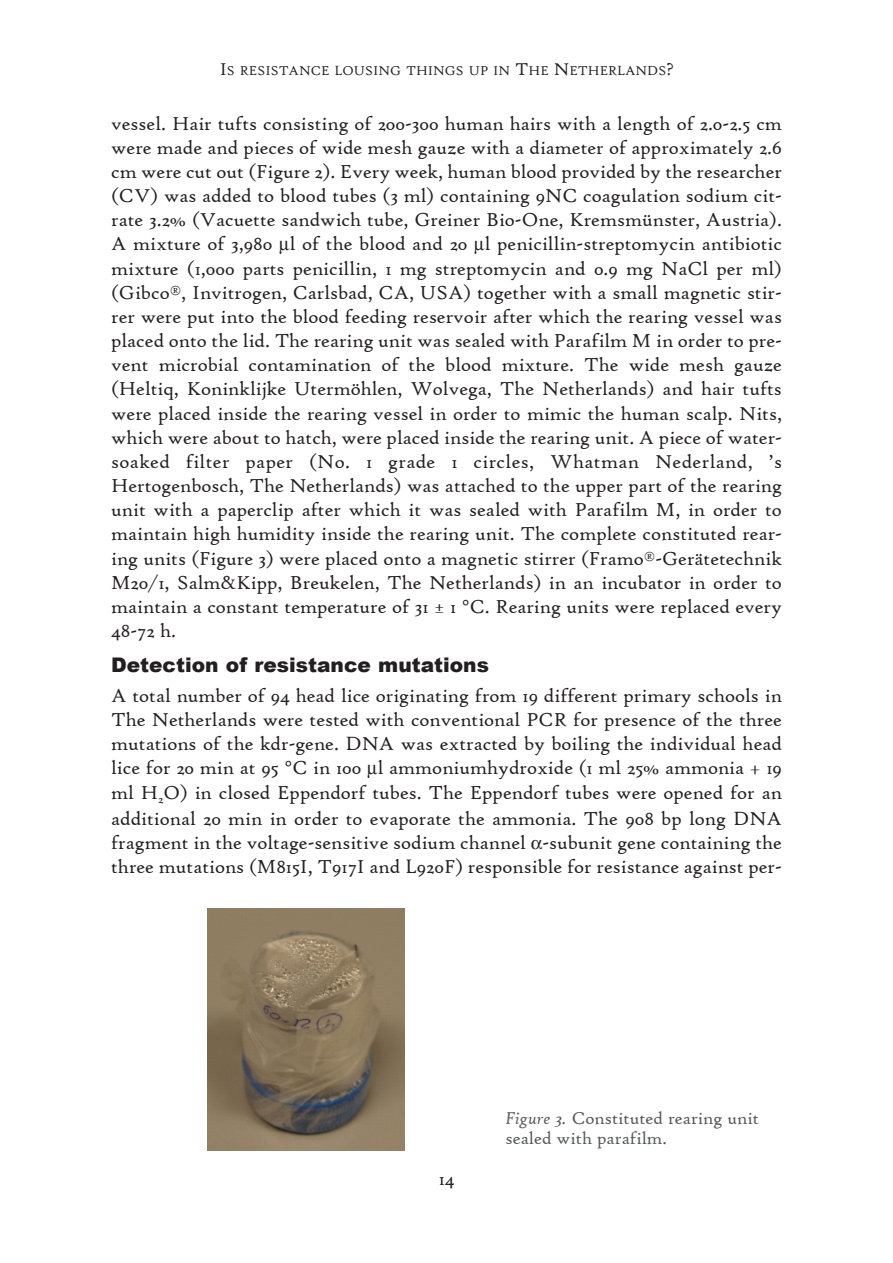
<style>
.page{position:relative;width:893px;height:1263px;background:#fff}
.page>*{position:absolute;margin:0;border:0;box-sizing:border-box;transform-origin:0 0}
.t1{font:20.1px/24.2px "High Tower Text";color:#231f20;text-align:justify}
.t2{font:900 20.1px "Arial";color:#231f20}
.t3{font:18.3px/19.8px "High Tower Text";color:#57585a}
.t4{font:13.65px "High Tower Text";color:#231f20}
.s1{font-size:18.3px}
.s2{font-style:italic}
</style>
<div class="page">
<img style="left:208px;top:909px;width:196px;height:241px">
<p class="t4" style="left:220px;top:65px;width:455px"><span class="s1">I</span>S RESISTANCE LOUSING THINGS UP IN <span class="s1">T</span>HE <span class="s1">N</span>ETHERLANDS<span class="s1">?</span></p>
<p class="t1" style="left:111px;top:113px;width:672px">vessel. Hair tufts consisting of 200-300 human hairs with a length of 2.0-2.5 cm were made and pieces of wide mesh gauze with a diameter of approximately 2.6 cm were cut out (Figure 2). Every week, human blood provided by the researcher (CV) was added to blood tubes (3 ml) containing 9NC coagulation sodium cit&shy;rate 3.2% (Vacuette sandwich tube, Greiner Bio-One, Kremsmünster, Austria).<br>A mixture of 3,980 l of the blood and 20 l penicillin-streptomycin antibiotic mixture (1,000 parts penicillin, 1 mg streptomycin and 0.9 mg NaCl per ml) (Gibco®, Invitrogen, Carlsbad, CA, USA) together with a small magnetic stir&shy;rer were put into the blood feeding reservoir after which the rearing vessel was placed onto the lid. The rearing unit was sealed with Parafilm M in order to pre&shy;vent microbial contamination of the blood mixture. The wide mesh gauze (Heltiq, Koninklijke Utermöhlen, Wolvega, The Netherlands) and hair tufts were placed inside the rearing vessel in order to mimic the human scalp. Nits, which were about to hatch, were placed inside the rearing unit. A piece of water&shy;soaked filter paper (No. 1 grade 1 circles, Whatman Nederland, ’s Hertogenbosch, The Netherlands) was attached to the upper part of the rearing unit with a paperclip after which it was sealed with Parafilm M, in order to maintain high humidity inside the rearing unit. The complete constituted rear&shy;ing units (Figure 3) were placed onto a magnetic stirrer (Framo®-Gerätetechnik M20/1, Salm&amp;Kipp, Breukelen, The Netherlands) in an incubator in order to maintain a constant temperature of 31 ± 1 °C. Rearing units were replaced every 48-72 h.</p>
<p class="t2" style="left:111px;top:650px;width:379px">Detection of resistance mutations</p>
<p class="t1" style="left:111px;top:685px;width:672px">A total number of 94 head lice originating from 19 different primary schools in The Netherlands were tested with conventional PCR for presence of the three mutations of the kdr-gene. DNA was extracted by boiling the individual head lice for 20 min at 95 °C in 100 l ammoniumhydroxide (1 ml 25% ammonia + 19 ml H<sub>2</sub>O) in closed Eppendorf tubes. The Eppendorf tubes were opened for an</p>
<p class="t1" style="left:111px;top:808px;width:672px">additional 20 min in order to evaporate the ammonia. The 908 bp long DNA fragment in the voltage-sensitive sodium channel -subunit gene containing the three mutations (M815I, T917I and L920F) responsible for resistance against per-</p>
<p class="t1" style="left:439px;top:1168px;width:17px">14</p>
<p class="t3" style="left:505px;top:1110px;width:255px"><span class="s2">Figure 3.</span> Constituted rearing unit sealed with parafilm.</p>
</div>
